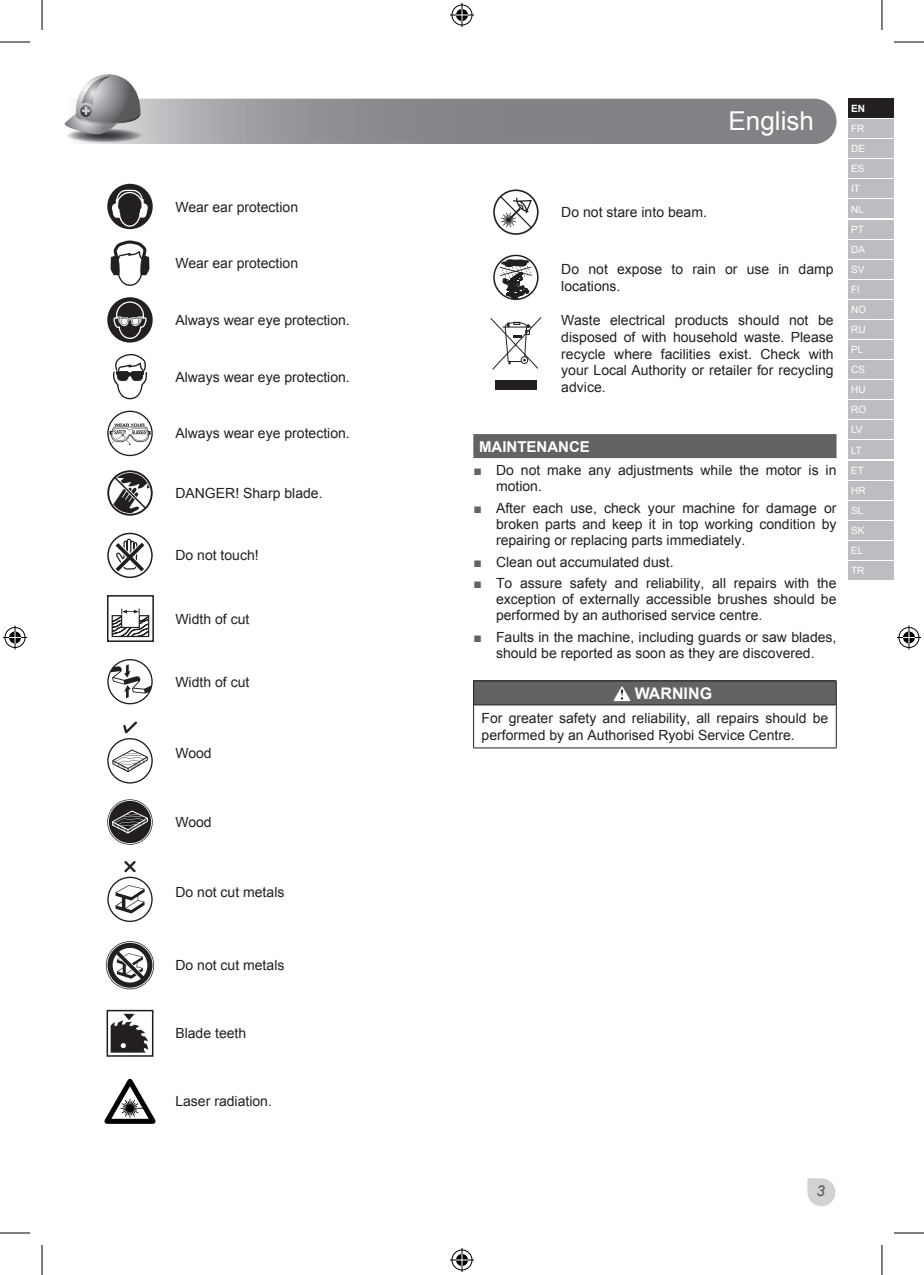
<style>
.page{position:relative;width:924px;height:1275px;background:#fff}
.page>*{position:absolute;margin:0;border:0;box-sizing:border-box;transform-origin:0 0}
.t1{font:26px "Arial";color:#fff}
.t2{font:700 16px "Arial";color:#fff}
.t3{font:700 15px "Arial";color:#fff}
.t4{font:italic 15px "Arial";color:#57585a}
.t5{font:14px/16.8px "Arial";color:#231f20}
.t6{font:10px/20px "Arial";color:#fff}
.t7{font:700 10px "Arial";color:#fff}
.s1{color:#636366}
</style>
<div class="page">
<svg style="left:64px;top:74px;width:772px;height:70px"></svg>
<div style="left:847px;top:561px;width:46px;height:19px;background:#bcbdc0"></div>
<div style="left:847px;top:99px;width:46px;height:19px;background:#231f20"></div>
<div style="left:847px;top:119px;width:46px;height:19px;background:#bcbdc0"></div>
<div style="left:847px;top:139px;width:46px;height:19px;background:#bcbdc0"></div>
<div style="left:847px;top:159px;width:46px;height:19px;background:#bcbdc0"></div>
<div style="left:847px;top:179px;width:46px;height:19px;background:#bcbdc0"></div>
<div style="left:847px;top:199px;width:46px;height:19px;background:#bcbdc0"></div>
<div style="left:847px;top:220px;width:46px;height:18px;background:#bcbdc0"></div>
<div style="left:847px;top:240px;width:46px;height:18px;background:#bcbdc0"></div>
<div style="left:847px;top:260px;width:46px;height:18px;background:#bcbdc0"></div>
<div style="left:847px;top:280px;width:46px;height:18px;background:#bcbdc0"></div>
<div style="left:847px;top:300px;width:46px;height:19px;background:#bcbdc0"></div>
<div style="left:847px;top:320px;width:46px;height:19px;background:#bcbdc0"></div>
<div style="left:847px;top:340px;width:46px;height:19px;background:#bcbdc0"></div>
<div style="left:847px;top:360px;width:46px;height:19px;background:#bcbdc0"></div>
<div style="left:847px;top:380px;width:46px;height:19px;background:#bcbdc0"></div>
<div style="left:847px;top:400px;width:46px;height:19px;background:#bcbdc0"></div>
<div style="left:847px;top:420px;width:46px;height:19px;background:#bcbdc0"></div>
<div style="left:847px;top:440px;width:46px;height:19px;background:#bcbdc0"></div>
<div style="left:847px;top:460px;width:46px;height:19px;background:#bcbdc0"></div>
<div style="left:847px;top:481px;width:46px;height:18px;background:#bcbdc0"></div>
<div style="left:847px;top:501px;width:46px;height:18px;background:#bcbdc0"></div>
<div style="left:847px;top:521px;width:46px;height:18px;background:#bcbdc0"></div>
<div style="left:847px;top:541px;width:46px;height:18px;background:#bcbdc0"></div>
<svg style="left:807px;top:1178px;width:29px;height:29px"></svg>
<div style="left:107px;top:184px;width:46px;height:45px;background:#231f20;border-radius:50%"></div>
<svg style="left:112px;top:190px;width:36px;height:37px"></svg>
<svg style="left:110px;top:240px;width:39px;height:46px"></svg>
<svg style="left:107px;top:297px;width:46px;height:45px"></svg>
<svg style="left:113px;top:354px;width:34px;height:45px"></svg>
<svg style="left:107px;top:411px;width:46px;height:45px"></svg>
<svg style="left:107px;top:470px;width:46px;height:46px"></svg>
<svg style="left:109px;top:472px;width:42px;height:42px"></svg>
<svg style="left:107px;top:533px;width:46px;height:45px"></svg>
<div style="left:107px;top:595px;width:46px;height:47px;border:2px solid #231f20"></div>
<svg style="left:111px;top:609px;width:39px;height:28px"></svg>
<svg style="left:107px;top:659px;width:46px;height:45px"></svg>
<svg style="left:107px;top:721px;width:46px;height:62px"></svg>
<svg style="left:107px;top:799px;width:46px;height:45px"></svg>
<svg style="left:107px;top:861px;width:46px;height:61px"></svg>
<svg style="left:106px;top:941px;width:48px;height:48px"></svg>
<svg style="left:111px;top:1013px;width:37px;height:39px"></svg>
<div style="left:106px;top:1010px;width:47px;height:46px;border:2px solid #231f20"></div>
<svg style="left:104px;top:1078px;width:52px;height:45px"></svg>
<div style="left:473px;top:434px;width:363px;height:24px;background:#636366"></div>
<svg style="left:493px;top:189px;width:45px;height:46px"></svg>
<svg style="left:493px;top:255px;width:45px;height:45px"></svg>
<svg style="left:490px;top:317px;width:52px;height:53px"></svg>
<div style="left:495px;top:380px;width:42px;height:10px;background:#231f20"></div>
<div style="left:473px;top:681px;width:362px;height:24px;background:#636366"></div>
<hr style="left:473px;top:705px;width:1px;height:42px;background:#231f20">
<hr style="left:835px;top:705px;width:1px;height:42px;background:#231f20">
<hr style="left:473px;top:747px;width:363px;height:1px;background:#231f20">
<svg style="left:473px;top:681px;width:1px;height:23px"></svg>
<svg style="left:835px;top:681px;width:1px;height:23px"></svg>
<hr style="left:473px;top:680px;width:363px;height:1px;background:#231f20">
<hr style="left:473px;top:704px;width:363px;height:1px;background:#231f20">
<svg style="left:613px;top:686px;width:17px;height:15px"></svg>
<hr style="left:0;top:42px;width:30px;height:1px;background:#000">
<hr style="left:893px;top:42px;width:30px;height:1px;background:#000">
<hr style="left:0;top:1232px;width:30px;height:1px;background:#000">
<hr style="left:893px;top:1232px;width:30px;height:1px;background:#000">
<hr style="left:42px;top:0;width:1px;height:30px;background:#000">
<hr style="left:42px;top:1245px;width:1px;height:30px;background:#000">
<hr style="left:881px;top:0;width:1px;height:30px;background:#000">
<hr style="left:881px;top:1245px;width:1px;height:30px;background:#000">
<svg style="left:450px;top:3px;width:24px;height:24px"></svg>
<svg style="left:450px;top:1248px;width:24px;height:24px"></svg>
<svg style="left:3px;top:625px;width:24px;height:24px"></svg>
<svg style="left:897px;top:625px;width:23px;height:24px"></svg>
<p class="t5" style="left:175px;top:198px;width:124px">Wear ear protection</p>
<p class="t5" style="left:175px;top:255px;width:124px">Wear ear protection</p>
<p class="t5" style="left:175px;top:312px;width:176px">Always wear eye protection.</p>
<p class="t5" style="left:175px;top:368px;width:176px">Always wear eye protection.</p>
<p class="t5" style="left:175px;top:425px;width:176px">Always wear eye protection.</p>
<p class="t5" style="left:175px;top:485px;width:149px">DANGER! Sharp blade.</p>
<p class="t5" style="left:175px;top:547px;width:85px">Do not touch!</p>
<p class="t5" style="left:175px;top:610px;width:75px">Width of cut</p>
<p class="t5" style="left:175px;top:673px;width:75px">Width of cut</p>
<p class="t5" style="left:175px;top:744px;width:38px">Wood</p>
<p class="t5" style="left:175px;top:814px;width:38px">Wood</p>
<p class="t5" style="left:175px;top:883px;width:110px">Do not cut metals</p>
<p class="t5" style="left:175px;top:957px;width:110px">Do not cut metals</p>
<p class="t5" style="left:175px;top:1025px;width:72px">Blade teeth</p>
<p class="t5" style="left:175px;top:1093px;width:98px">Laser radiation.</p>
<h1 class="t1" style="left:728px;top:104px;width:87px">English</h1>
<p class="t5" style="left:561px;top:204px;width:147px">Do not stare into beam.</p>
<p class="t5" style="left:561px;top:261px;width:274px">Do not expose to rain or use in damp locations.</p>
<p class="t5" style="left:561px;top:312px;width:274px;text-align:justify">Waste electrical products should not be disposed of with household waste. Please recycle where facilities exist. Check with your Local Authority or retailer for recycling advice.</p>
<p class="t3" style="left:479px;top:437px;width:112px">MAINTENANCE</p>
<p class="t5" style="left:496px;top:462px;width:342px;line-height:16px;text-indent:-23px"><span class="s1">■</span> Do not make any adjustments while the motor is in motion.</p>
<p class="t5" style="left:496px;top:500px;width:342px;line-height:16px;text-align:justify;text-indent:-23px"><span class="s1">■</span> After each use, check your machine for damage or broken parts and keep it in top working condition by repairing or replacing parts immediately.</p>
<p class="t5" style="left:473px;top:553px;width:202px"><span class="s1">■</span> Clean out accumulated dust.</p>
<p class="t5" style="left:496px;top:575px;width:342px;line-height:16px;text-align:justify;text-indent:-23px"><span class="s1">■</span> To assure safety and reliability, all repairs with the exception of externally accessible brushes should be performed by an authorised service centre.</p>
<p class="t5" style="left:473px;top:629px;width:364px;line-height:16px;text-align:center"><span class="s1">■</span> Faults in the machine, including guards or saw blades, should be reported as soon as they are discovered.</p>
<p class="t2" style="left:634px;top:683px;width:79px">WARNING</p>
<p class="t5" style="left:481px;top:710px;width:348px">For greater safety and reliability, all repairs should be performed by an Authorised Ryobi Service Centre.</p>
<p class="t7" style="left:850px;top:102px;width:15px">EN</p>
<p class="t6" style="left:850px;top:119px;width:17px">FR<br>DE<br>ES<br>IT<br>NL<br>PT<br>DA<br>SV<br>FI<br>NO<br>RU<br>PL<br>CS<br>HU<br>RO<br>LV<br>LT<br>ET<br>HR<br>SL<br>SK<br>EL<br>TR</p>
<p class="t4" style="left:816px;top:1181px;width:10px">3</p>
</div>
